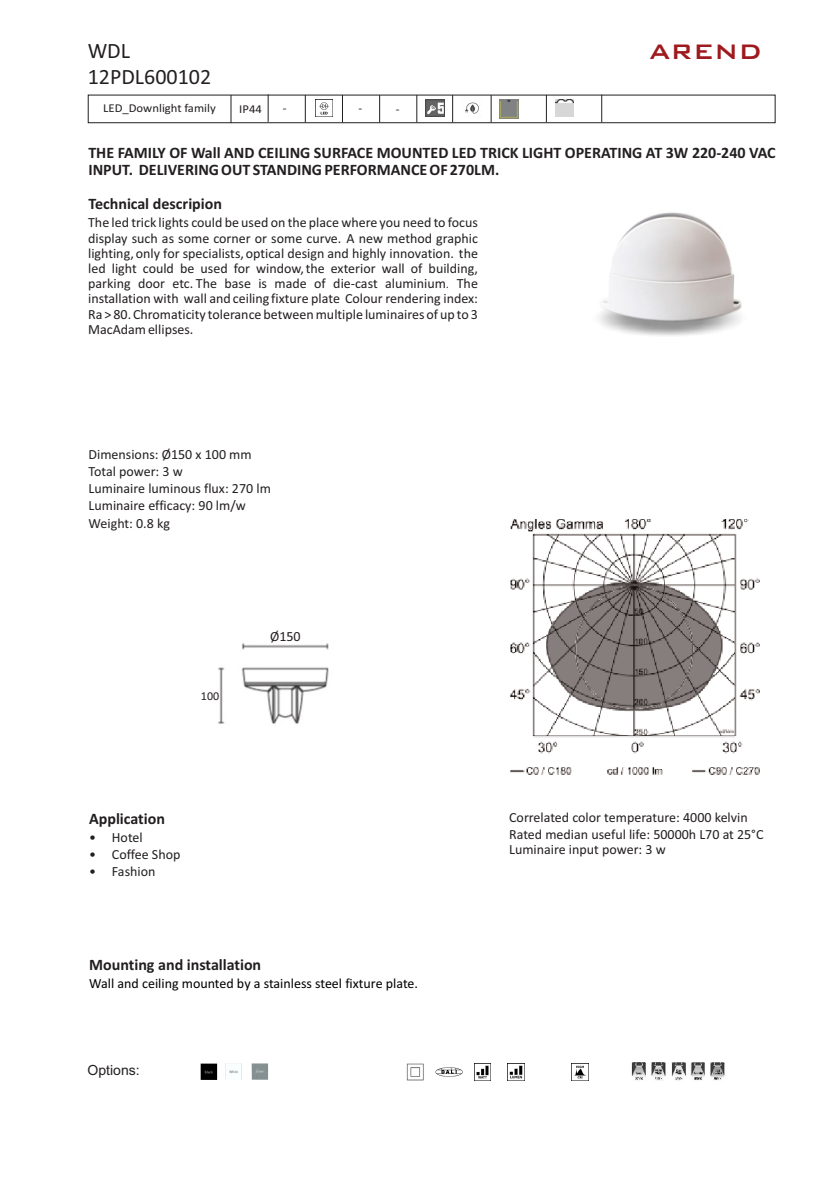
<style>
.page{position:relative;width:840px;height:1191px;background:#fff}
.page>*{position:absolute;margin:0;border:0;box-sizing:border-box;transform-origin:0 0}
.t1{font:500 28px "Bank Gothic BT";color:#9e1a1e}
.t2{font:22px/26.8px "Calibri";color:#231f20}
.t3{font:700 16px/17.4px "Calibri";color:#231f20}
.t4{font:14px/15.2px "Calibri";color:#231f20}
.t5{font:14px "Calibri";color:#000}
.t6{font:14px "Arial";color:#231f20}
.t7{font:12px "Calibri";color:#231f20;scale:1.06 1}
.t8{font:12px "Calibri";color:#231f20}
.s1{font-weight:300}
</style>
<div class="page">
<img style="left:406px;top:1063px;width:18px;height:17px">
<img style="left:435px;top:1067px;width:28px;height:10px">
<img style="left:474px;top:1063px;width:16px;height:17px">
<img style="left:507px;top:1063px;width:17px;height:17px">
<img style="left:571px;top:1063px;width:17px;height:17px">
<img style="left:631px;top:1062px;width:94px;height:19px">
<img style="left:200px;top:1063px;width:17px;height:17px">
<img style="left:225px;top:1063px;width:17px;height:16px">
<img style="left:251px;top:1063px;width:17px;height:16px">
<img style="left:599px;top:212px;width:143px;height:124px">
<img style="left:510px;top:519px;width:249px;height:255px">
<img style="left:218px;top:643px;width:111px;height:81px">
<img style="left:315px;top:100px;width:18px;height:17px">
<img style="left:425px;top:100px;width:19px;height:17px">
<img style="left:465px;top:102px;width:14px;height:12px">
<img style="left:555px;top:99px;width:18px;height:18px">
<svg style="left:601px;top:97px;width:1px;height:24px"></svg>
<svg style="left:545px;top:97px;width:1px;height:24px"></svg>
<svg style="left:490px;top:97px;width:1px;height:24px"></svg>
<svg style="left:452px;top:97px;width:1px;height:24px"></svg>
<svg style="left:416px;top:97px;width:1px;height:24px"></svg>
<svg style="left:379px;top:97px;width:1px;height:24px"></svg>
<svg style="left:342px;top:97px;width:1px;height:24px"></svg>
<svg style="left:304px;top:97px;width:1px;height:24px"></svg>
<svg style="left:267px;top:94px;width:1px;height:27px"></svg>
<svg style="left:230px;top:97px;width:1px;height:24px"></svg>
<div style="left:88px;top:95px;width:687px;height:28px;border:1px solid #231f20"></div>
<img style="left:499px;top:100px;width:19px;height:19px">
<h2 class="t2" style="left:88px;top:39px;width:125px">WDL<br>12PDL600102</h2>
<p class="t7" style="left:103px;top:103px;width:108px">LED_Downlight family</p>
<p class="t7" style="left:239px;top:104px;width:23px">IP44</p>
<p class="t8" style="left:283px;top:103px;width:5px">-</p>
<p class="t8" style="left:358px;top:103px;width:5px">-</p>
<p class="t8" style="left:396px;top:104px;width:5px">-</p>
<h1 class="t1" style="left:648px;top:38px;width:115px">AREND</h1>
<p class="t3" style="left:88px;top:145px;width:688px">THE FAMILY OF Wall AND CEILING SURFACE MOUNTED LED TRICK LIGHT OPERATING AT 3W 220-240 VAC<br>INPUT. DELIVERING OUT STANDING PERFORMANCE OF 270LM.</p>
<p class="t3" style="left:89px;top:196px;width:135px">Technical descripion</p>
<p class="t4" style="left:88px;top:216px;width:391px;text-align:justify">The led trick lights could be used on the place where you need to focus display such as some corner or some curve. A new method graphic lighting, only for specialists, optical design and highly innovation. the led light could be used for window,the exterior wall of building, parking door etc. The base is made of die-cast aluminium<span class="s1">.</span> The installation with wall and ceiling fixture plate Colour rendering index:<br>Ra &gt; 80. Chromaticity tolerance between multiple luminaires of up to 3<br>MacAdam ellipses.</p>
<p class="t4" style="left:88px;top:447px;width:184px;line-height:17px">Dimensions: Ø150 x 100 mm<br>Total power: 3 w<br>Luminaire luminous flux: 270 lm<br>Luminaire efficacy: 90 lm/w<br>Weight: 0.8 kg</p>
<p class="t8" style="left:201px;top:690px;width:20px">100</p>
<p class="t3" style="left:89px;top:811px;width:77px">Application</p>
<p class="t4" style="left:89px;top:830px;width:55px">• Hotel</p>
<p class="t4" style="left:89px;top:848px;width:93px">• Coffee Shop</p>
<p class="t4" style="left:89px;top:865px;width:68px">• Fashion</p>
<p class="t4" style="left:270px;top:629px;width:32px">Ø150</p>
<p class="t3" style="left:89px;top:957px;width:173px">Mounting and installation</p>
<p class="t5" style="left:89px;top:977px;width:330px">Wall and ceiling mounted by a stainless steel fixture plate.</p>
<p class="t6" style="left:87px;top:1065px;width:54px">Options:</p>
<p class="t4" style="left:509px;top:810px;width:256px;line-height:17px">Correlated color temperature: 4000 kelvin<br>Rated median useful life: 50000h L70 at 25°C</p>
<p class="t4" style="left:509px;top:843px;width:158px">Luminaire input power: 3 w</p>
</div>
